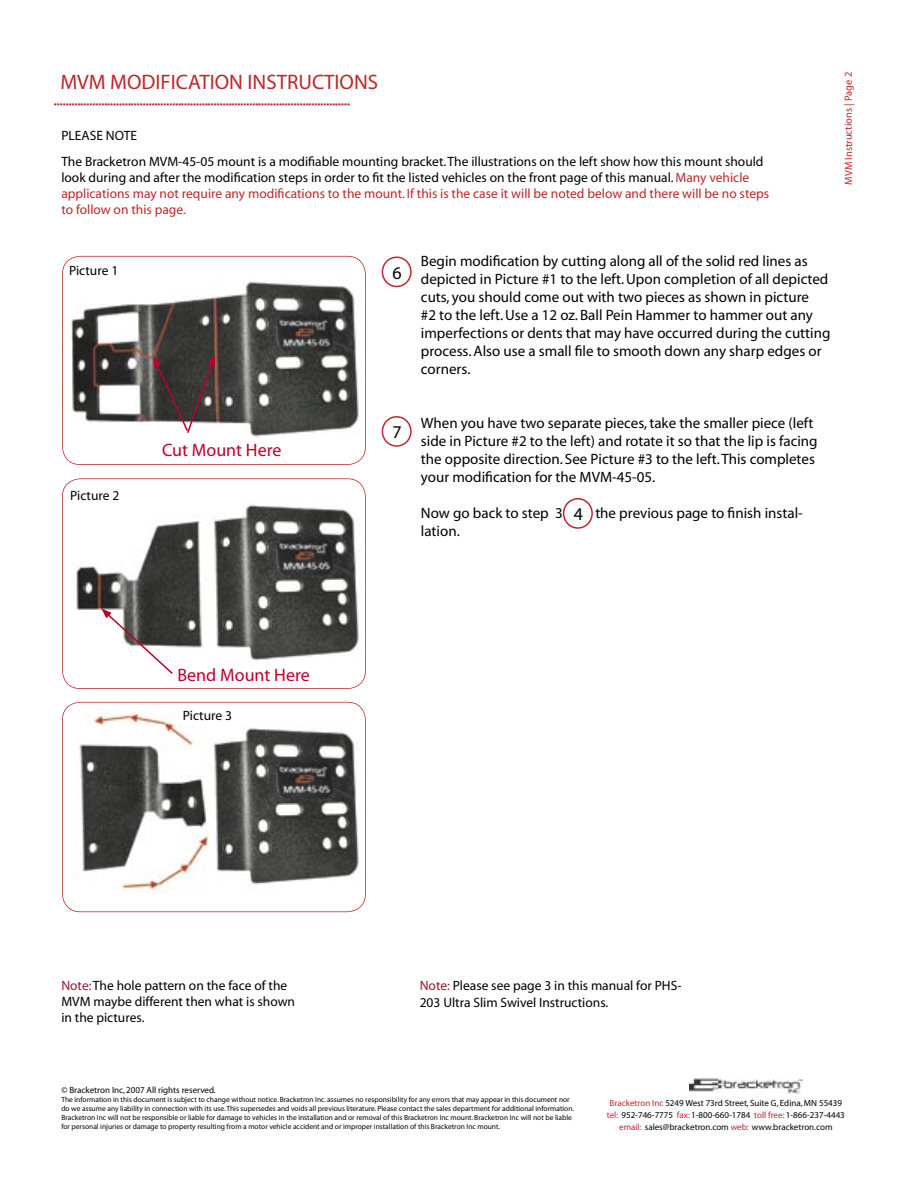
<style>
.page{position:relative;width:918px;height:1188px;background:#fff}
.page>*{position:absolute;margin:0;border:0;box-sizing:border-box;transform-origin:0 0}
.t1{font:21px "Myriad";color:#be262a}
.t2{font:18px "Myriad";color:#bd002b}
.t3{font:18px "Myriad";color:#000}
.t4{font:15px/18px "Myriad";color:#000}
.t5{font:13.5px/16.2px "Myriad";color:#000}
.t6{font:10.5px "Myriad";color:#be262a}
.t7{font:9px/12px "Myriad";color:#000;text-align:center}
.t8{font:7.5px/9px "Myriad";color:#000}
.s1{color:#be262a}
.s2{color:#97172e}
</style>
<div class="page">
<svg style="left:62px;top:478px;width:304px;height:211px"></svg>
<svg style="left:62px;top:256px;width:304px;height:209px"></svg>
<svg style="left:563px;top:498px;width:30px;height:31px"></svg>
<svg style="left:382px;top:256px;width:30px;height:31px"></svg>
<svg style="left:382px;top:416px;width:30px;height:31px"></svg>
<img style="left:689px;top:1078px;width:113px;height:16px">
<svg style="left:62px;top:702px;width:304px;height:210px"></svg>
<svg style="left:153px;top:355px;width:62px;height:78px;background:#5d5152"></svg>
<svg style="left:101px;top:608px;width:72px;height:66px"></svg>
<h1 class="t1" style="left:60px;top:72px;width:319px">MVM MODIFICATION INSTRUCTIONS</h1>
<p class="t6" style="left:54px;top:99px;width:298px">••••••••••••••••••••••••••••••••••••••••••••••••••••••••••••••••••••••••••••••••••••••••••••••••••••</p>
<p class="t5" style="left:61px;top:128px;width:77px">PLEASE NOTE</p>
<p class="t5" style="left:61px;top:154px;width:709px">The Bracketron MVM-45-05 mount is a modifiable mounting bracket. The illustrations on the left show how this mount should look during and after the modification steps in order to fit the listed vehicles on the front page of this manual. <span class="s1">Many vehicle applications may not require any modifications to the mount. If this is the case it will be noted below and there will be no steps to follow on this page.</span></p>
<p class="t6" style="left:843px;top:185px;width:114px;rotate:-90deg">MVM Instructions | Page 2</p>
<p class="t5" style="left:69px;top:263px;width:51px">Picture 1</p>
<p class="t3" style="left:393px;top:264px;width:11px">6</p>
<p class="t4" style="left:421px;top:253px;width:411px">Begin modification by cutting along all of the solid red lines as depicted in Picture #1 to the left. Upon completion of all depicted cuts, you should come out with two pieces as shown in picture<br>#2 to the left. Use a 12 oz. Ball Pein Hammer to hammer out any imperfections or dents that may have occurred during the cutting process. Also use a small file to smooth down any sharp edges or corners.</p>
<p class="t5" style="left:70px;top:488px;width:51px">Picture 2</p>
<p class="t2" style="left:162px;top:441px;width:121px">Cut Mount Here</p>
<p class="t3" style="left:393px;top:424px;width:11px">7</p>
<p class="t4" style="left:421px;top:415px;width:398px">When you have two separate pieces, take the smaller piece (left side in Picture #2 to the left) and rotate it so that the lip is facing the opposite direction. See Picture #3 to the left. This completes your modification for the MVM-45-05.</p>
<p class="t4" style="left:421px;top:505px;width:383px">Now go back to step 3 on the previous page to finish instal&shy;lation.</p>
<p class="t3" style="left:574px;top:505px;width:11px">4</p>
<p class="t2" style="left:177px;top:666px;width:134px">Bend Mount Here</p>
<p class="t5" style="left:183px;top:708px;width:51px">Picture 3</p>
<p class="t5" style="left:61px;top:978px;width:235px"><span class="s2">Note:</span>The hole pattern on the face of the<br>MVM maybe different then what is shown in the pictures.</p>
<p class="t5" style="left:420px;top:978px;width:263px"><span class="s2">Note:</span> Please see page 3 in this manual for PHS-<br>203 Ultra Slim Swivel Instructions.</p>
<p class="t7" style="left:61px;top:1085px;width:156px">© Bracketron Inc, 2007 All rights reserved.</p>
<p class="t8" style="left:61px;top:1095px;width:514px">The information in this document is subject to change without notice. Bracketron Inc. assumes no responsibility for any errors that may appear in this document nor do we assume any liability in connection with its use. This supersedes and voids all previous literature. Please contact the sales department for additional information.<br>Bracketron Inc will not be responsible or liable for damage to vehicles in the installation and or removal of this Bracketron Inc mount. Bracketron Inc will not be liable for personal injuries or damage to property resulting from a motor vehicle accident and or improper installation of this Bracketron Inc mount.</p>
<p class="t7" style="left:607px;top:1097px;width:240px"><span class="s1">Bracketron Inc</span> 5249 West 73rd Street, Suite G, Edina, MN 55439 <span class="s1">tel:</span> 952-746-7775 <span class="s1">fax:</span> 1-800-660-1784 <span class="s1">toll free:</span> 1-866-237-4443 <span class="s1">email:</span> sales@bracketron.com <span class="s1">web:</span> www.bracketron.com</p>
</div>
